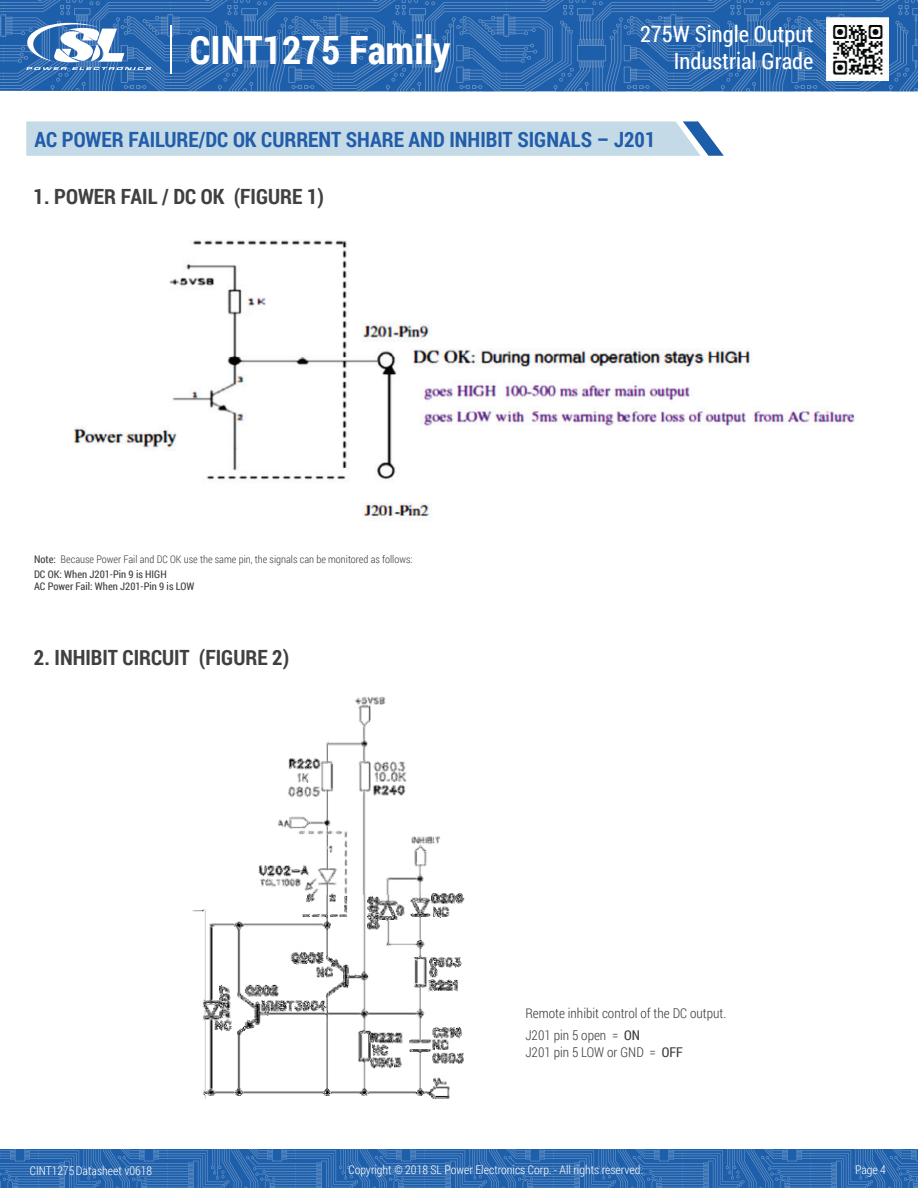
<style>
.page{position:relative;width:918px;height:1188px;background:#fff}
.page>*{position:absolute;margin:0;border:0;box-sizing:border-box;transform-origin:0 0}
.t1{font:700 39px "Roboto Condensed";color:#fff}
.t2{font:22.5px/27px "Roboto Condensed";color:#fff;text-align:right}
.t3{font:700 21px "Roboto Condensed";color:#225da9}
.t4{font:700 21px "Roboto Condensed";color:#413f41}
.t5{font:300 13.5px/16.5px "Roboto Condensed";color:#3e3e3f}
.t6{font:300 12px "Roboto Condensed";color:#fff}
.t7{font:300 10.5px "Roboto Condensed";color:#3e3e3f}
.t8{font:10.5px/12.6px "Roboto Condensed";color:#3e3e3f}
.s1{font-weight:400;color:#413f41}
.s2{font-weight:400}
</style>
<div class="page">
<img style="left:0;top:1150px;width:918px;height:38px">
<svg style="left:26px;top:121px;width:698px;height:35px;background:#c3d9e6"></svg>
<img style="left:73px;top:240px;width:782px;height:279px">
<img style="left:192px;top:696px;width:273px;height:403px">
<img style="left:0;top:0;width:918px;height:92px">
<img style="left:826px;top:17px;width:62px;height:63px">
<svg style="left:25px;top:23px;width:126px;height:47px"></svg>
<hr style="left:170px;top:25px;width:2px;height:49px;background:#fff">
<h1 class="t1" style="left:190px;top:23px;width:262px">CINT1275 Family</h1>
<h2 class="t2" style="left:640px;top:19px;width:175px">275W Single Output<br>Industrial Grade</h2>
<h3 class="t3" style="left:35px;top:124px;width:622px">AC POWER FAILURE/DC OK CURRENT SHARE AND INHIBIT SIGNALS – J201</h3>
<h3 class="t4" style="left:34px;top:181px;width:292px">1. POWER FAIL / DC OK (FIGURE 1)</h3>
<p class="t7" style="left:34px;top:552px;width:380px"><span class="s1">Note:</span> Because Power Fail and DC OK use the same pin, the signals can be monitored as follows:</p>
<p class="t8" style="left:34px;top:567px;width:162px">DC OK: When J201-Pin 9 is HIGH<br>AC Power Fail: When J201-Pin 9 is LOW</p>
<h3 class="t4" style="left:34px;top:642px;width:257px">2. INHIBIT CIRCUIT (FIGURE 2)</h3>
<p class="t5" style="left:525px;top:1004px;width:202px">Remote inhibit control of the DC output.</p>
<p class="t5" style="left:525px;top:1027px;width:159px">J201 pin 5 open = <span class="s2">ON<br></span>J201 pin 5 LOW or GND = <span class="s2">OFF</span></p>
<p class="t6" style="left:30px;top:1163px;width:124px">CINT1275Datasheet v0618</p>
<p class="t6" style="left:348px;top:1162px;width:296px">Copyright © 2018 SL Power Electronics Corp. - All rights reserved.</p>
<p class="t6" style="left:855px;top:1162px;width:32px">Page 4</p>
</div>
